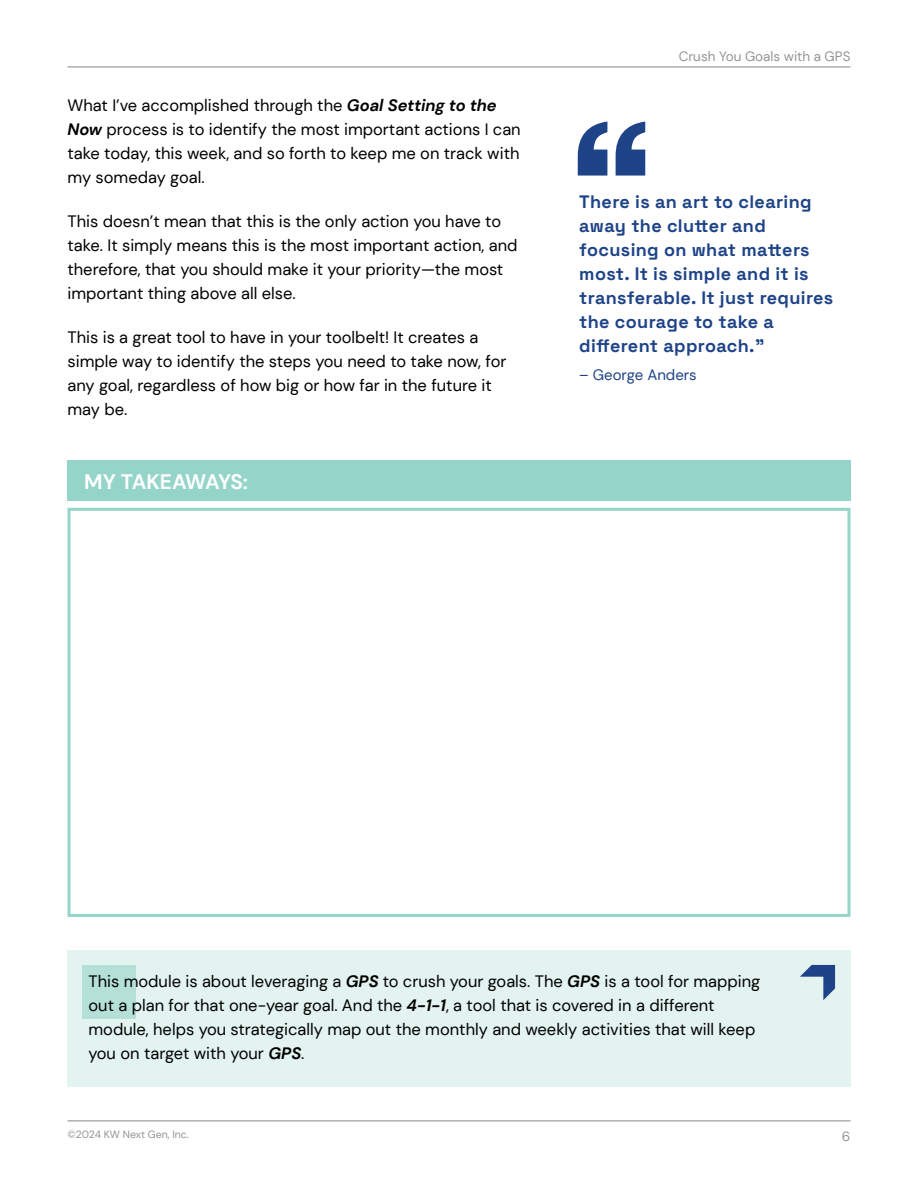
<style>
.page{position:relative;width:918px;height:1188px;background:#fff}
.page>*{position:absolute;margin:0;border:0;box-sizing:border-box;transform-origin:0 0}
.t1{font:700 21px "DM Sans";letter-spacing:-.04em;color:#fff}
.t2{font:300 18px/24px "Space Grotesk";letter-spacing:.02em;color:#1e4387}
.t3{font:16.5px/24px "DM Sans";color:#000}
.t4{font:15px "DM Sans";color:#1e4387}
.t5{font:13.5px "DM Sans";color:#989392}
.t6{font:10.5px "DM Sans";color:#989392}
.s1{font-weight:700;font-style:italic}
</style>
<div class="page">
<hr style="left:68px;top:1120px;width:783px;height:1px;background:#989392">
<hr style="left:68px;top:66px;width:783px;height:1px;background:#989392">
<div style="left:68px;top:950px;width:783px;height:137px;background:#e3f3f0"></div>
<svg style="left:578px;top:122px;width:67px;height:54px"></svg>
<div style="left:68px;top:460px;width:783px;height:40px;background:#94d4c9"></div>
<div style="left:68px;top:508px;width:783px;height:409px;border:3px solid #94d4c9"></div>
<svg style="left:800px;top:965px;width:35px;height:35px"></svg>
<div style="left:83px;top:965px;width:53px;height:53px;background:#b4e0d7"></div>
<p class="t3" style="left:68px;top:94px;width:455px">What I’ve accomplished through the <span class="s1">Goal Setting to the Now</span> process is to identify the most important actions I can take today, this week, and so forth to keep me on track with my someday goal.</p>
<p class="t3" style="left:68px;top:210px;width:451px">This doesn’t mean that this is the only action you have to take. It simply means this is the most important action, and therefore, that you should make it your priority—the most important thing above all else.</p>
<p class="t3" style="left:68px;top:327px;width:440px">This is a great tool to have in your toolbelt! It creates a simple way to identify the steps you need to take now, for any goal, regardless of how big or how far in the future it may be.</p>
<p class="t1" style="left:84px;top:472px;width:165px">MY TAKEAWAYS:</p>
<p class="t5" style="left:679px;top:51px;width:173px">Crush You Goals with a GPS</p>
<p class="t2" style="left:579px;top:189px;width:256px">There is an art to clearing away the clutter and focusing on what matters most. It is simple and it is transferable. It just requires the courage to take a different approach.”</p>
<p class="t4" style="left:579px;top:368px;width:119px">– George Anders</p>
<p class="t3" style="left:88px;top:971px;width:673px">This module is about leveraging a <span class="s1">GPS</span> to crush your goals. The <span class="s1">GPS</span> is a tool for mapping out a plan for that one-year goal. And the <span class="s1">4-1-1</span>, a tool that is covered in a different module, helps you strategically map out the monthly and weekly activities that will keep you on target with your <span class="s1">GPS</span>.</p>
<p class="t6" style="left:68px;top:1130px;width:123px">©2024 KW Next Gen, Inc.</p>
<p class="t5" style="left:842px;top:1130px;width:10px">6</p>
</div>
